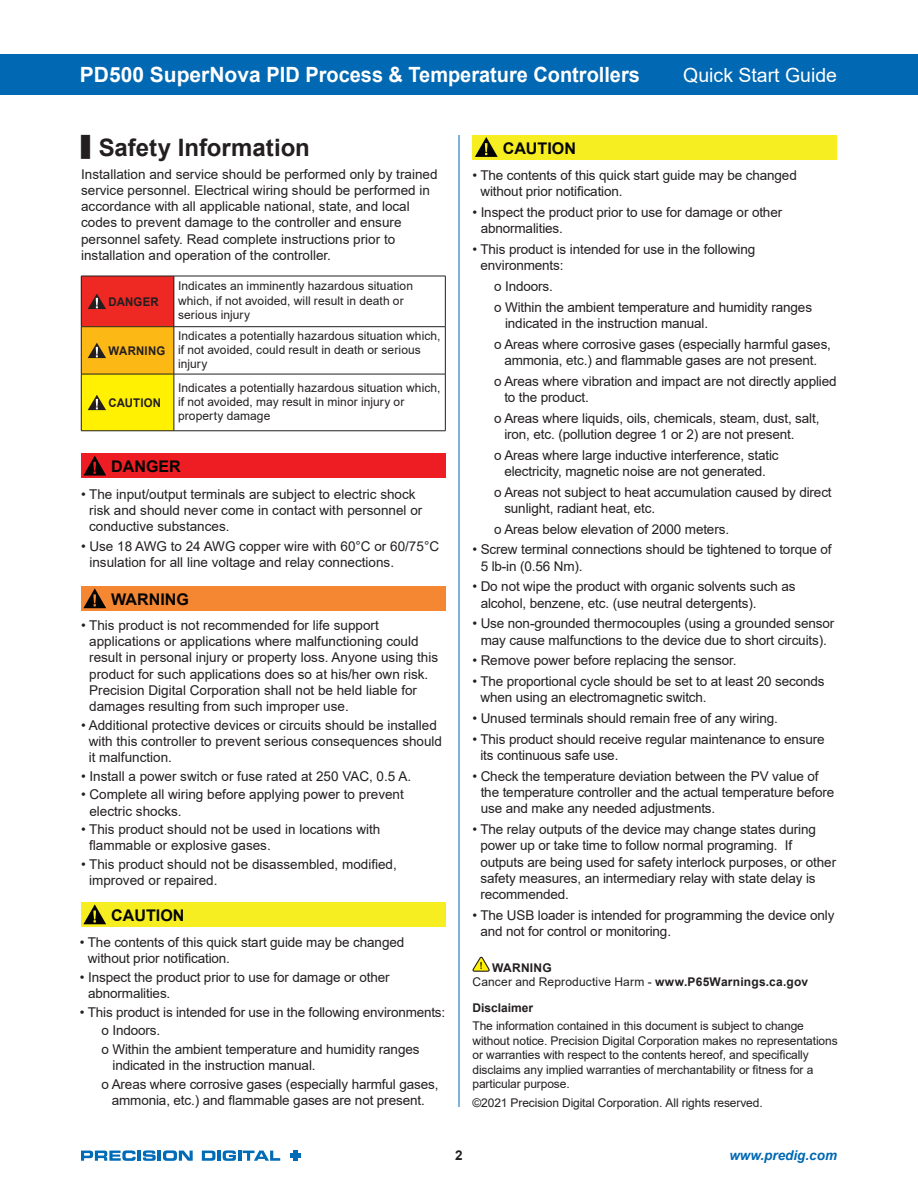
<style>
.page{position:relative;width:918px;height:1188px;background:#fff}
.page>*{position:absolute;margin:0;border:0;box-sizing:border-box;transform-origin:0 0}
.t1{font:700 24px "Arial";color:#231f20}
.t2{font:700 21px "Arial";color:#fff}
.t3{font:19.5px "Arial";color:#fff}
.t4{font:700 16.05px "Arial";color:#040503}
.t5{font:13.5px/16.2px "Arial";letter-spacing:-.01em;color:#231f20}
.t6{font:italic 700 13.5px "Arial";color:#0168b3}
.t7{font:700 13.5px "Arial";color:#231f20}
.t8{font:12px/14.4px "Arial";letter-spacing:-.01em;color:#231f20}
.t9{font:700 12px/14.4px "Arial";letter-spacing:.01em;color:#231f20}
.t10{font:700 12px "Arial";letter-spacing:.01em;color:#231f20;scale:.95 1}
.s1{font-family:"Noto Sans CJ Kkr"}
.s2{font-weight:400}
</style>
<div class="page">
<div style="left:290px;top:1153px;width:11px;height:5px;background:#006bb6"></div>
<svg style="left:81px;top:1150px;width:112px;height:11px"></svg>
<svg style="left:202px;top:1150px;width:78px;height:11px"></svg>
<div style="left:0;top:54px;width:918px;height:40px;background:#0168b3"></div>
<div style="left:81px;top:276px;width:93px;height:51px;background:#ee2823"></div>
<div style="left:81px;top:327px;width:93px;height:47px;background:#fcb814"></div>
<div style="left:81px;top:374px;width:93px;height:57px;background:#fff101"></div>
<hr style="left:81px;top:276px;width:93px;height:1px;background:#231f20">
<hr style="left:81px;top:276px;width:1px;height:51px;background:#231f20">
<hr style="left:174px;top:276px;width:272px;height:1px;background:#231f20">
<hr style="left:174px;top:276px;width:1px;height:51px;background:#231f20">
<hr style="left:445px;top:276px;width:1px;height:51px;background:#231f20">
<hr style="left:81px;top:326px;width:93px;height:1px;background:#231f20">
<hr style="left:81px;top:327px;width:1px;height:47px;background:#231f20">
<hr style="left:174px;top:326px;width:272px;height:1px;background:#231f20">
<hr style="left:174px;top:327px;width:1px;height:47px;background:#231f20">
<hr style="left:445px;top:327px;width:1px;height:47px;background:#231f20">
<hr style="left:81px;top:374px;width:93px;height:1px;background:#231f20">
<hr style="left:81px;top:374px;width:1px;height:57px;background:#231f20">
<hr style="left:174px;top:374px;width:272px;height:1px;background:#231f20">
<hr style="left:174px;top:374px;width:1px;height:57px;background:#231f20">
<hr style="left:445px;top:374px;width:1px;height:57px;background:#231f20">
<hr style="left:81px;top:431px;width:93px;height:1px;background:#231f20">
<hr style="left:174px;top:431px;width:272px;height:1px;background:#231f20">
<svg style="left:88px;top:294px;width:18px;height:15px"></svg>
<svg style="left:88px;top:343px;width:18px;height:15px"></svg>
<svg style="left:88px;top:395px;width:18px;height:15px"></svg>
<div style="left:81px;top:586px;width:365px;height:24px;background:#f58632"></div>
<svg style="left:83px;top:588px;width:23px;height:20px"></svg>
<div style="left:472px;top:135px;width:365px;height:24px;background:#f7ee21"></div>
<svg style="left:475px;top:137px;width:23px;height:20px"></svg>
<div style="left:81px;top:454px;width:365px;height:24px;background:#ee1d23"></div>
<svg style="left:83px;top:456px;width:23px;height:20px"></svg>
<div style="left:81px;top:902px;width:365px;height:25px;background:#f7ee21"></div>
<svg style="left:83px;top:904px;width:23px;height:20px"></svg>
<svg style="left:472px;top:957px;width:18px;height:15px"></svg>
<hr style="left:459px;top:135px;width:1px;height:972px;background:#0168b3">
<h2 class="t2" style="left:80px;top:60px;width:561px">PD500 SuperNova PID Process &amp; Temperature Controllers</h2>
<h3 class="t3" style="left:683px;top:62px;width:155px">Quick Start Guide</h3>
<h1 class="t1" style="left:81px;top:131px;width:230px"><span class="s1">▍</span>Safety Information</h1>
<p class="t5" style="left:81px;top:166px;width:358px">Installation and service should be performed only by trained service personnel. Electrical wiring should be performed in accordance with all applicable national, state, and local codes to prevent damage to the controller and ensure personnel safety. Read complete instructions prior to installation and operation of the controller.</p>
<p class="t10" style="left:109px;top:293px;width:54px">DANGER</p>
<p class="t10" style="left:109px;top:342px;width:61px">WARNING</p>
<p class="t10" style="left:109px;top:394px;width:57px">CAUTION</p>
<p class="t8" style="left:178px;top:279px;width:236px">Indicates an imminently hazardous situation which, if not avoided, will result in death or serious injury</p>
<p class="t8" style="left:178px;top:328px;width:264px">Indicates a potentially hazardous situation which, if not avoided, could result in death or serious injury</p>
<p class="t8" style="left:178px;top:380px;width:264px">Indicates a potentially hazardous situation which, if not avoided, may result in minor injury or property damage</p>
<p class="t4" style="left:111px;top:456px;width:71px">DANGER</p>
<p class="t5" style="left:89px;top:486px;width:335px;text-indent:-8px">• The input/output terminals are subject to electric shock risk and should never come in contact with personnel or conductive substances.</p>
<p class="t5" style="left:89px;top:538px;width:351px;text-indent:-8px">• Use 18 AWG to 24 AWG copper wire with 60°C or 60/75°C insulation for all line voltage and relay connections.</p>
<p class="t4" style="left:111px;top:588px;width:79px">WARNING</p>
<p class="t5" style="left:89px;top:617px;width:350px;text-indent:-8px">• This product is not recommended for life support applications or applications where malfunctioning could result in personal injury or property loss. Anyone using this product for such applications does so at his/her own risk.<br>Precision Digital Corporation shall not be held liable for damages resulting from such improper use.</p>
<p class="t5" style="left:89px;top:717px;width:355px;text-indent:-8px">• Additional protective devices or circuits should be installed with this controller to prevent serious consequences should it malfunction.</p>
<p class="t5" style="left:81px;top:768px;width:332px">• Install a power switch or fuse rated at 250 VAC, 0.5 A.</p>
<p class="t5" style="left:89px;top:786px;width:316px;text-indent:-8px">• Complete all wiring before applying power to prevent electric shocks.</p>
<p class="t5" style="left:89px;top:821px;width:293px;text-indent:-8px">• This product should not be used in locations with flammable or explosive gases.</p>
<p class="t5" style="left:89px;top:856px;width:309px;text-indent:-8px">• This product should not be disassembled, modified, improved or repaired.</p>
<p class="t4" style="left:111px;top:905px;width:75px">CAUTION</p>
<p class="t5" style="left:88px;top:934px;width:318px;text-indent:-8px">• The contents of this quick start guide may be changed without prior notification.</p>
<p class="t5" style="left:88px;top:969px;width:303px;text-indent:-8px">• Inspect the product prior to use for damage or other abnormalities.</p>
<p class="t5" style="left:102px;top:1003px;width:345px;line-height:18.6px;text-indent:-22px">• This product is intended for use in the following environments: o Indoors.<br>o Within the ambient temperature and humidity ranges</p>
<p class="t5" style="left:102px;top:1056px;width:338px;line-height:18.6px;text-indent:11px">indicated in the instruction manual.<br>o Areas where corrosive gases (especially harmful gases,</p>
<p class="t5" style="left:112px;top:1092px;width:315px">ammonia, etc.) and flammable gases are not present.</p>
<p class="t4" style="left:503px;top:138px;width:75px">CAUTION</p>
<p class="t5" style="left:480px;top:167px;width:318px;text-indent:-8px">• The contents of this quick start guide may be changed without prior notification.</p>
<p class="t5" style="left:481px;top:204px;width:303px;text-indent:-8px">• Inspect the product prior to use for damage or other abnormalities.</p>
<p class="t5" style="left:480px;top:241px;width:276px;text-indent:-8px">• This product is intended for use in the following environments:</p>
<p class="t5" style="left:494px;top:276px;width:320px;line-height:20.9px">o Indoors.<br>o Within the ambient temperature and humidity ranges</p>
<p class="t5" style="left:494px;top:313px;width:338px;line-height:20.9px;text-indent:11px">indicated in the instruction manual.<br>o Areas where corrosive gases (especially harmful gases,</p>
<p class="t5" style="left:494px;top:350px;width:344px;line-height:20.9px;text-indent:10px">ammonia, etc.) and flammable gases are not present.<br>o Areas where vibration and impact are not directly applied</p>
<p class="t5" style="left:494px;top:387px;width:327px;line-height:20.9px;text-indent:10px">to the product.<br>o Areas where liquids, oils, chemicals, steam, dust, salt,</p>
<p class="t5" style="left:494px;top:424px;width:302px;line-height:20.9px;text-indent:10px">iron, etc. (pollution degree 1 or 2) are not present. o Areas where large inductive interference, static</p>
<p class="t5" style="left:494px;top:461px;width:339px;line-height:20.9px;text-indent:10px">electricity, magnetic noise are not generated.<br>o Areas not subject to heat accumulation caused by direct</p>
<p class="t5" style="left:494px;top:498px;width:236px;line-height:20.9px;text-indent:10px">sunlight, radiant heat, etc.<br>o Areas below elevation of 2000 meters.</p>
<p class="t5" style="left:481px;top:541px;width:352px;text-indent:-8px">• Screw terminal connections should be tightened to torque of<br>5 lb-in (0.56 Nm).</p>
<p class="t5" style="left:481px;top:578px;width:316px;text-indent:-8px">• Do not wipe the product with organic solvents such as alcohol, benzene, etc. (use neutral detergents).</p>
<p class="t5" style="left:472px;top:615px;width:363px;text-align:center">• Use non-grounded thermocouples (using a grounded sensor may cause malfunctions to the device due to short circuits).</p>
<p class="t5" style="left:472px;top:652px;width:265px">• Remove power before replacing the sensor.</p>
<p class="t5" style="left:480px;top:673px;width:346px;text-indent:-8px">• The proportional cycle should be set to at least 20 seconds when using an electromagnetic switch.</p>
<p class="t5" style="left:472px;top:710px;width:307px">• Unused terminals should remain free of any wiring.</p>
<p class="t5" style="left:480px;top:731px;width:346px;text-indent:-8px">• This product should receive regular maintenance to ensure its continuous safe use.</p>
<p class="t5" style="left:481px;top:768px;width:355px;text-indent:-8px">• Check the temperature deviation between the PV value of the temperature controller and the actual temperature before use and make any needed adjustments.</p>
<p class="t5" style="left:480px;top:821px;width:357px;text-indent:-8px">• The relay outputs of the device may change states during power up or take time to follow normal programing. If outputs are being used for safety interlock purposes, or other safety measures, an intermediary relay with state delay is recommended.</p>
<p class="t5" style="left:480px;top:907px;width:355px;text-indent:-8px">• The USB loader is intended for programming the device only and not for control or monitoring.</p>
<p class="t9" style="left:473px;top:960px;width:337px;text-indent:20px">WARNING<br><span class="s2">Cancer and Reproductive Harm -</span> www.P65Warnings.ca.gov</p>
<p class="t9" style="left:473px;top:1001px;width:62px">Disclaimer</p>
<p class="t8" style="left:473px;top:1019px;width:367px">The information contained in this document is subject to change without notice. Precision Digital Corporation makes no representations or warranties with respect to the contents hereof, and specifically disclaims any implied warranties of merchantability or fitness for a particular purpose.</p>
<p class="t8" style="left:473px;top:1095px;width:292px">©2021 Precision Digital Corporation. All rights reserved.</p>
<p class="t7" style="left:455px;top:1146px;width:9px">2</p>
<p class="t6" style="left:729px;top:1147px;width:109px">www.predig.com</p>
</div>
